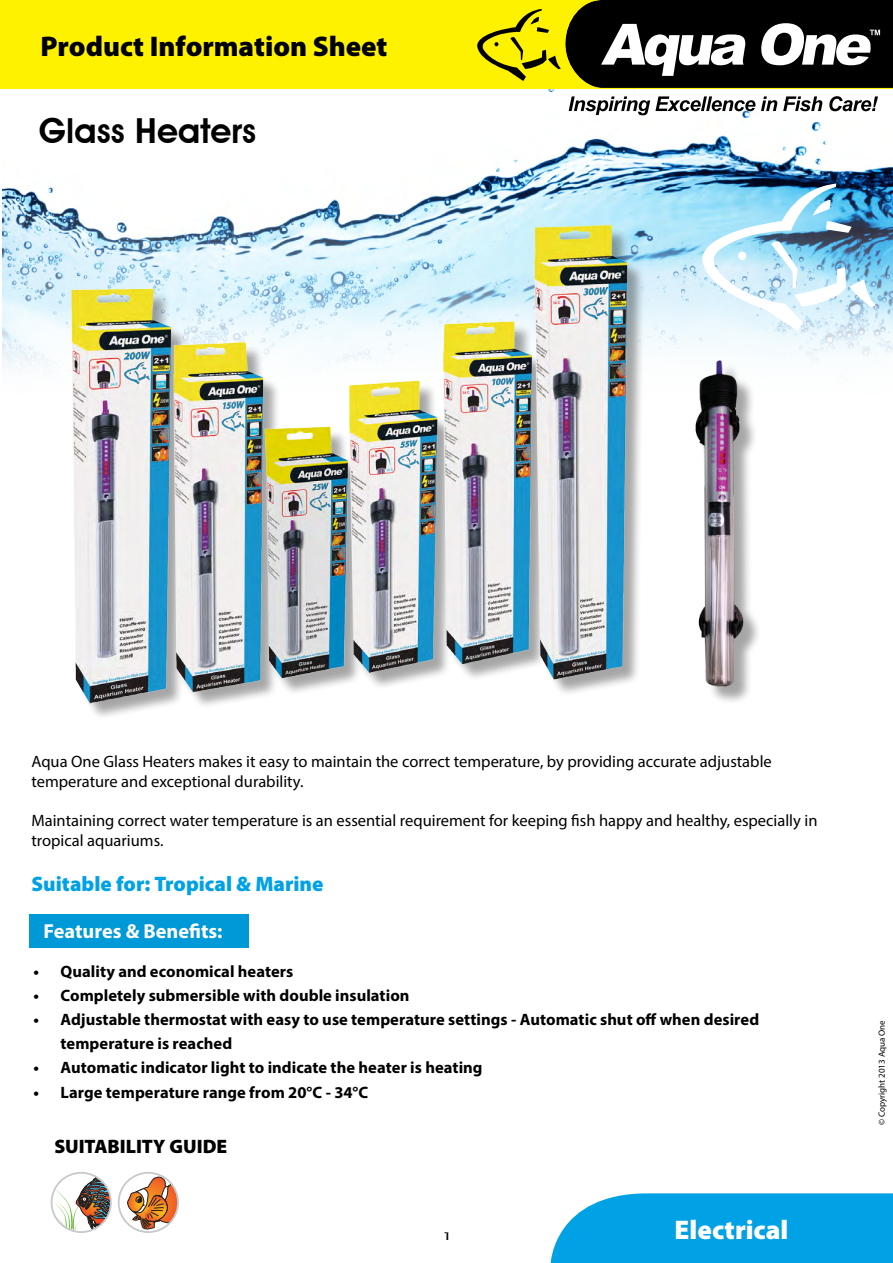
<style>
.page{position:relative;width:893px;height:1263px;background:#fff}
.page>*{position:absolute;margin:0;border:0;box-sizing:border-box;transform-origin:0 0}
.t1{font:600 34.5px "Avant Garde IT Cby BT";letter-spacing:.005em;color:#000}
.t2{font:900 28.5px "Myriad Pro";color:#000}
.t3{font:900 27px "Myriad Pro";color:#fff}
.t4{font:900 21px "Myriad Pro";color:#00a2e5}
.t5{font:700 20.25px "Myriad Pro";color:#fff}
.t6{font:900 19.5px "Myriad Pro";color:#000}
.t7{font:700 16.5px/24px "Myriad Pro";color:#000}
.t8{font:16.5px/19.8px "Myriad Pro";color:#000}
.t9{font:600 13.5px "Myriad Pro";color:#000}
.t10{font:9px "Myriad Pro";color:#000}
</style>
<div class="page">
<img style="left:2px;top:88px;width:891px;height:279px">
<div style="left:0;top:0;width:893px;height:88px;background:#fff200"></div>
<img style="left:693px;top:184px;width:183px;height:147px">
<svg style="left:569px;top:96px;width:186px;height:19px"></svg>
<svg style="left:761px;top:96px;width:16px;height:15px"></svg>
<svg style="left:783px;top:96px;width:39px;height:15px"></svg>
<svg style="left:829px;top:96px;width:49px;height:15px"></svg>
<svg style="left:477px;top:0;width:416px;height:88px"></svg>
<div style="left:30px;top:914px;width:219px;height:33px;background:#0099d8"></div>
<svg style="left:55px;top:1174px;width:54px;height:58px"></svg>
<div style="left:51px;top:1172px;width:61px;height:61px;border:2px solid #c7c8ca;border-radius:50%"></div>
<svg style="left:127px;top:1177px;width:51px;height:53px"></svg>
<div style="left:118px;top:1172px;width:61px;height:61px;border:2px solid #c7c8ca;border-radius:50%"></div>
<svg style="left:551px;top:1193px;width:342px;height:70px;background:#10a7e6"></svg>
<img style="left:17px;top:206px;width:672px;height:511px">
<div style="left:697px;top:363px;width:65px;height:342px;background:#000;opacity:.35"></div>
<img style="left:693px;top:359px;width:52px;height:328px">
<h2 class="t2" style="left:40px;top:30px;width:349px">Product Information Sheet</h2>
<h1 class="t1" style="left:39px;top:110px;width:219px">Glass Heaters</h1>
<p class="t8" style="left:31px;top:751px;width:742px">Aqua One Glass Heaters makes it easy to maintain the correct temperature, by providing accurate adjustable temperature and exceptional durability.</p>
<p class="t8" style="left:31px;top:810px;width:787px">Maintaining correct water temperature is an essential requirement for keeping fish happy and healthy, especially in tropical aquariums.</p>
<p class="t4" style="left:31px;top:872px;width:294px">Suitable for: Tropical &amp; Marine</p>
<p class="t5" style="left:44px;top:918px;width:180px">Features &amp; Benefits:</p>
<p class="t7" style="left:34px;top:959px;width:261px">• Quality and economical heaters</p>
<p class="t7" style="left:34px;top:983px;width:378px">• Completely submersible with double insulation</p>
<p class="t7" style="left:61px;top:1007px;width:700px;text-indent:-27px">• Adjustable thermostat with easy to use temperature settings - Automatic shut off when desired temperature is reached</p>
<p class="t7" style="left:34px;top:1055px;width:451px">• Automatic indicator light to indicate the heater is heating</p>
<p class="t7" style="left:33px;top:1079px;width:336px">• Large temperature range from 20°C - 34°C</p>
<p class="t6" style="left:54px;top:1135px;width:174px">SUITABILITY GUIDE</p>
<p class="t9" style="left:444px;top:1227px;width:9px">1</p>
<h3 class="t3" style="left:674px;top:1215px;width:116px">Electrical</h3>
<p class="t10" style="left:876px;top:1125px;width:107px;rotate:-90deg">© Copyright 2013 Aqua One</p>
</div>
